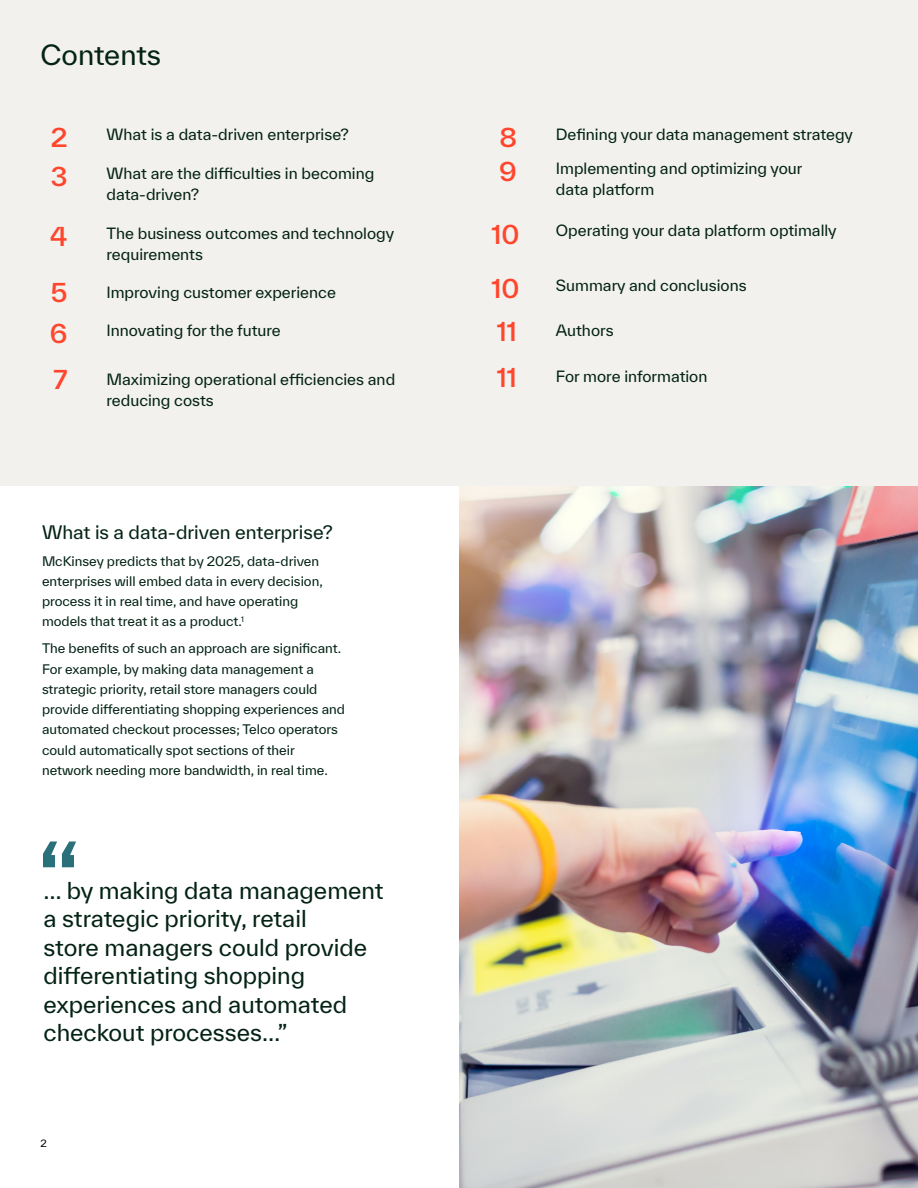
<style>
.page{position:relative;width:918px;height:1188px;background:#fff}
.page>*{position:absolute;margin:0;border:0;box-sizing:border-box;transform-origin:0 0}
.t1{font:102px "TWK Everett";color:#29707a}
.t2{font:27px "TWK Everett";color:#042315}
.t3{font:500 25.2px "TWK Everett";color:#ff462d}
.t4{font:22.5px/28.5px "TWK Everett";color:#042315}
.t5{font:18px "TWK Everett";color:#042315}
.t6{font:15px/21px "TWK Everett";color:#042315}
.t7{font:12.75px/20.2px "TWK Everett";color:#042315}
.t8{font:9.75px "TWK Everett";color:#000}
</style>
<div class="page">
<div style="left:0;top:0;width:918px;height:486px;background:#f2f1ee"></div>
<img style="left:459px;top:486px;width:459px;height:702px">
<h2 class="t2" style="left:40px;top:36px;width:122px">Contents</h2>
<h3 class="t3" style="left:51px;top:120px;width:18px">2</h3>
<p class="t6" style="left:106px;top:123px;width:244px">What is a data-driven enterprise?</p>
<h3 class="t3" style="left:51px;top:159px;width:18px">3</h3>
<p class="t6" style="left:106px;top:163px;width:269px">What are the difficulties in becoming data-driven?</p>
<h3 class="t3" style="left:50px;top:219px;width:19px">4</h3>
<p class="t6" style="left:106px;top:223px;width:289px">The business outcomes and technology requirements</p>
<h3 class="t3" style="left:51px;top:274px;width:18px">5</h3>
<p class="t6" style="left:106px;top:281px;width:231px">Improving customer experience</p>
<h3 class="t3" style="left:50px;top:316px;width:19px">6</h3>
<p class="t6" style="left:106px;top:319px;width:176px">Innovating for the future</p>
<h3 class="t3" style="left:53px;top:362px;width:16px">7</h3>
<p class="t6" style="left:106px;top:368px;width:290px">Maximizing operational efficiencies and reducing costs</p>
<h3 class="t5" style="left:42px;top:519px;width:292px">What is a data-driven enterprise?</h3>
<p class="t7" style="left:42px;top:551px;width:282px">McKinsey predicts that by 2025, data-driven enterprises will embed data in every decision, process it in real time, and have operating models that treat it as a product.<sup>1</sup></p>
<p class="t7" style="left:42px;top:638px;width:304px">The benefits of such an approach are significant.<br>For example, by making data management a strategic priority, retail store managers could provide differentiating shopping experiences and automated checkout processes; Telco operators could automatically spot sections of their network needing more bandwidth, in real time.</p>
<h1 class="t1" style="left:38px;top:810px;width:45px">“</h1>
<h3 class="t4" style="left:44px;top:876px;width:342px">… by making data management a strategic priority, retail<br>store managers could provide differentiating shopping experiences and automated checkout processes…”</h3>
<p class="t8" style="left:40px;top:1136px;width:8px">2</p>
<h3 class="t3" style="left:499px;top:120px;width:19px">8</h3>
<p class="t6" style="left:556px;top:123px;width:299px">Defining your data management strategy</p>
<h3 class="t3" style="left:499px;top:154px;width:19px">9</h3>
<p class="t6" style="left:556px;top:158px;width:248px">Implementing and optimizing your data platform</p>
<h3 class="t3" style="left:491px;top:216px;width:30px">10</h3>
<p class="t6" style="left:556px;top:220px;width:282px">Operating your data platform optimally</p>
<h3 class="t3" style="left:491px;top:271px;width:30px">10</h3>
<p class="t6" style="left:556px;top:275px;width:192px">Summary and conclusions</p>
<h3 class="t3" style="left:497px;top:313px;width:22px">11</h3>
<p class="t6" style="left:556px;top:320px;width:59px">Authors</p>
<h3 class="t3" style="left:497px;top:359px;width:22px">11</h3>
<p class="t6" style="left:556px;top:366px;width:153px">For more information</p>
</div>
